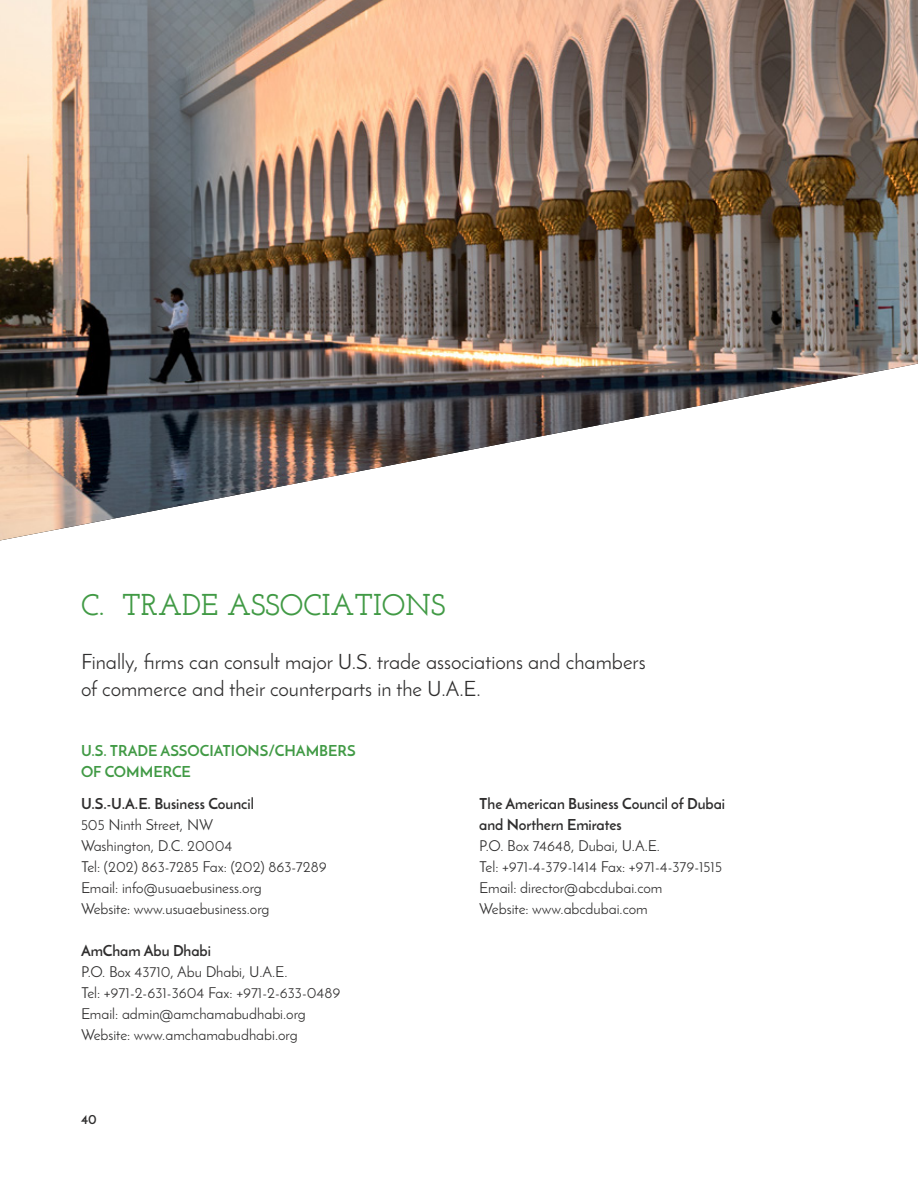
<style>
.page{position:relative;width:918px;height:1188px;background:#fff}
.page>*{position:absolute;margin:0;border:0;box-sizing:border-box;transform-origin:0 0}
.t1{font:600 30px "Josefin Slab";color:#419a45}
.t2{font:21px/27px "Josefin Sans";color:#2f2e2e}
.t3{font:15px/21px "Josefin Sans";color:#2f2e2e}
.t4{font:700 15px/21px "Josefin Sans";color:#2f2e2e}
.t5{font:700 15px/21px "Josefin Sans";color:#419a45}
.t6{font:700 13.5px "Josefin Sans";color:#2f2e2e}
</style>
<div class="page">
<img style="left:0;top:0;width:918px;height:540px">
<h1 class="t1" style="left:81px;top:587px;width:366px">C. TRADE ASSOCIATIONS</h1>
<h2 class="t2" style="left:81px;top:648px;width:566px">Finally, firms can consult major U.S. trade associations and chambers of commerce and their counterparts in the U.A.E.</h2>
<p class="t5" style="left:81px;top:740px;width:276px">U.S. TRADE ASSOCIATIONS/CHAMBERS<br>OF COMMERCE</p>
<p class="t4" style="left:81px;top:793px;width:175px">U.S.-U.A.E. Business Council</p>
<p class="t3" style="left:81px;top:814px;width:247px">505 Ninth Street, NW<br>Washington, D.C. 20004<br>Tel: (202) 863-7285 Fax: (202) 863-7289<br>Email: info@usuaebusiness.org<br>Website: www.usuaebusiness.org</p>
<p class="t4" style="left:81px;top:940px;width:132px">AmCham Abu Dhabi</p>
<p class="t3" style="left:81px;top:961px;width:261px">P.O. Box 43710, Abu Dhabi, U.A.E.<br>Tel: +971-2-631-3604 Fax: +971-2-633-0489<br>Email: admin@amchamabudhabi.org Website: www.amchamabudhabi.org</p>
<p class="t6" style="left:81px;top:1110px;width:17px">40</p>
<p class="t4" style="left:479px;top:793px;width:247px">The American Business Council of Dubai and Northern Emirates</p>
<p class="t3" style="left:479px;top:835px;width:244px">P.O. Box 74648, Dubai, U.A.E.<br>Tel: +971-4-379-1414 Fax: +971-4-379-1515<br>Email: director@abcdubai.com<br>Website: www.abcdubai.com</p>
</div>
